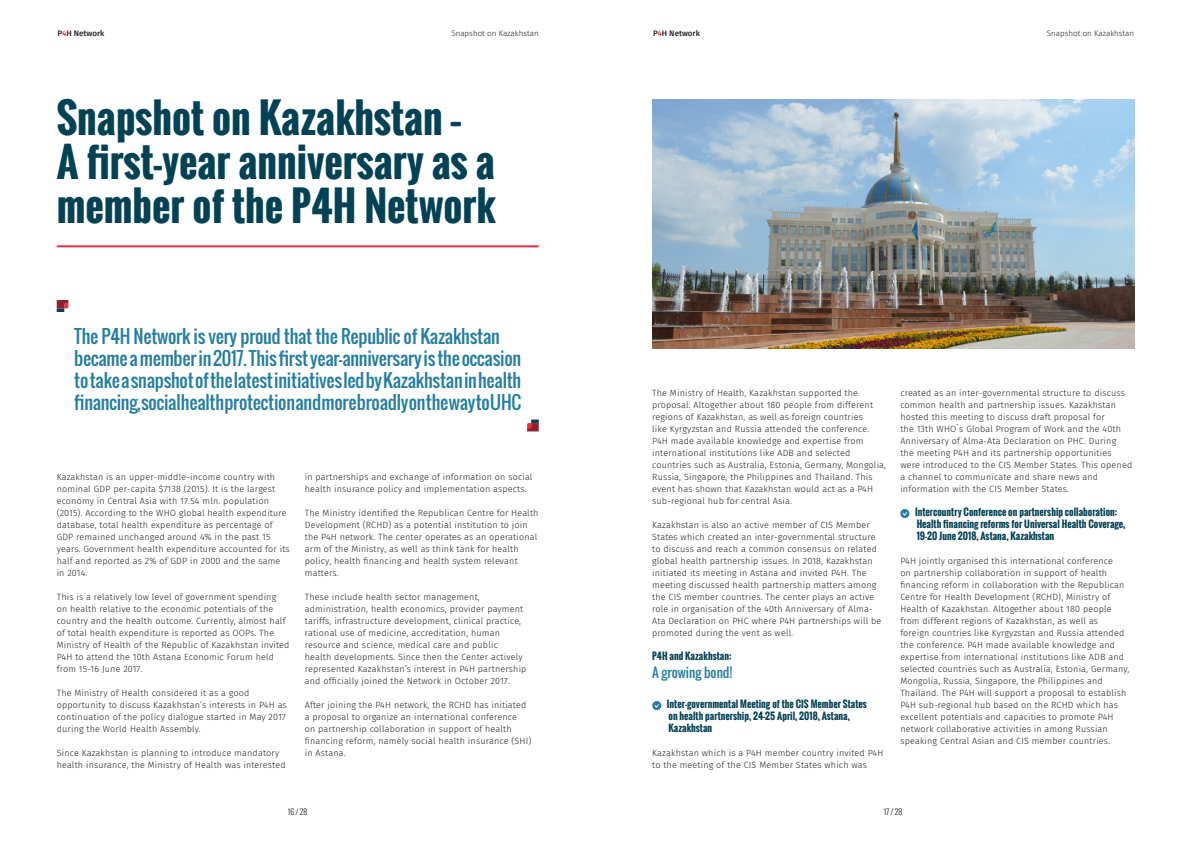
<style>
.page{position:relative;width:1191px;height:842px;background:#fff}
.page>*{position:absolute;margin:0;border:0;box-sizing:border-box;transform-origin:0 0}
.t1{font:700 40px/44px "Oswald";color:#034155}
.t2{font:18px/22px "Oswald";letter-spacing:-.015em;color:#237e9f}
.t3{font:13px "Oswald";color:#237e9f}
.t4{font:700 9.5px/12px "Oswald";color:#034155}
.t5{font:300 9px/12px "Fira Sans";letter-spacing:.02em;color:#231f20}
.t6{font:300 8px "Fira Sans";color:#231f20}
.t7{font:500 8px "Fira Sans";color:#231f20}
.t8{font:300 8px "Oswald";color:#231f20}
.s1{color:#ee2c3b}
</style>
<div class="page">
<svg style="left:652px;top:701px;width:9px;height:9px"></svg>
<svg style="left:900px;top:509px;width:9px;height:9px"></svg>
<img style="left:652px;top:99px;width:482px;height:249px">
<hr style="left:57px;top:245px;width:482px;height:2px;background:#ee2c3b">
<svg style="left:57px;top:300px;width:11px;height:12px"></svg>
<svg style="left:527px;top:419px;width:12px;height:12px"></svg>
<p class="t7" style="left:58px;top:27px;width:48px">P<span class="s1">4</span>H Network</p>
<p class="t6" style="left:451px;top:27px;width:89px">Snapshot on Kazakhstan</p>
<p class="t7" style="left:653px;top:27px;width:48px">P<span class="s1">4</span>H Network</p>
<p class="t6" style="left:1046px;top:27px;width:89px">Snapshot on Kazakhstan</p>
<h1 class="t1" style="left:57px;top:96px;width:440px">Snapshot on Kazakhstan –<br>A first-year anniversary as a member of the P4H Network</h1>
<p class="t2" style="left:74px;top:325px;width:448px">The P4H Network is very proud that the Republic of Kazakhstan became a member in 2017. This first year-anniversary is the occasion to take a snapshot of the latest initiatives led by Kazakhstan in health financing, social health protection and more broadly on the way to UHC</p>
<p class="t5" style="left:57px;top:471px;width:235px">Kazakhstan is an upper-middle-income country with nominal GDP per-capita $7138 (2015). It is the largest economy in Central Asia with 17.54 mln. population (2015). According to the WHO global health expenditure database, total health expenditure as percentage of GDP remained unchanged around 4% in the past 15 years. Government health expenditure accounted for its half and reported as 2% of GDP in 2000 and the same in 2014.</p>
<p class="t5" style="left:57px;top:591px;width:234px">This is а relatively low level of government spending<br>on health relative to the economic potentials of the country and the health outcome. Currently, almost half of total health expenditure is reported as OOPs. The Ministry of Health of the Republic of Kazakhstan invited P4H to attend the 10th Astana Economic Forum held from 15-16 June 2017.</p>
<p class="t5" style="left:57px;top:687px;width:231px">The Ministry of Health considered it as a good opportunity to discuss Kazakhstan’s interests in P4H as continuation of the policy dialogue started in May 2017 during the World Health Assembly.</p>
<p class="t5" style="left:57px;top:747px;width:230px">Since Kazakhstan is planning to introduce mandatory health insurance, the Ministry of Health was interested</p>
<p class="t5" style="left:305px;top:471px;width:229px">in partnerships and exchange of information on social health insurance policy and implementation aspects.</p>
<p class="t5" style="left:305px;top:507px;width:235px">The Ministry identified the Republican Centre for Health Development (RCHD) as a potential institution to join the P4H network. The center operates as an operational arm of the Ministry, as well as think tank for health policy, health financing and health system relevant matters.</p>
<p class="t5" style="left:305px;top:591px;width:223px">These include health sector management, administration, health economics, provider payment tariffs, infrastructure development, clinical practice, rational use of medicine, accreditation, human resource and science, medical care and public health developments. Since then the Center actively represented Kazakhstan’s interest in P4H partnership and officially joined the Network in October 2017.</p>
<p class="t5" style="left:305px;top:699px;width:228px">After joining the P4H network, the RCHD has initiated a proposal to organize an international conference<br>on partnership collaboration in support of health financing reform, namely social health insurance (SHI) in Astana.</p>
<p class="t5" style="left:652px;top:387px;width:235px">The Ministry of Health, Kazakhstan supported the proposal. Altogether about 180 people from different regions of Kazakhstan, as well as foreign countries<br>like Kyrgyzstan and Russia attended the conference.<br>P4H made available knowledge and expertise from international institutions like ADB and selected countries such as Australia, Estonia, Germany, Mongolia, Russia, Singapore, the Philippines and Thailand. This event has shown that Kazakhstan would act as a P4H sub-regional hub for central Asia.</p>
<p class="t5" style="left:652px;top:519px;width:231px">Kazakhstan is also an active member of CIS Member States which created an inter-governmental structure to discuss and reach a common consensus on related global health partnership issues. In 2018, Kazakhstan initiated its meeting in Astana and invited P4H. The meeting discussed health partnership matters among the CIS member countries. The center plays an active role in organisation of the 40th Anniversary of Alma-Ata Declaration on PHC where P4H partnerships will be promoted during the vent as well.</p>
<p class="t4" style="left:652px;top:650px;width:81px">P4H and Kazakhstan:</p>
<h3 class="t3" style="left:652px;top:663px;width:81px">A growing bond!</h3>
<p class="t4" style="left:667px;top:698px;width:201px">Inter-governmental Meeting of the CIS Member States on health partnership, 24-25 April, 2018, Astana,<br>Kazakhstan</p>
<p class="t5" style="left:652px;top:747px;width:233px">Kazakhstan which is a P4H member country invited P4H to the meeting of the CIS Member States which was</p>
<p class="t5" style="left:900px;top:387px;width:233px">created as an inter-governmental structure to discuss common health and partnership issues. Kazakhstan hosted this meeting to discuss draft proposal for<br>the 13th WHO`s Global Program of Work and the 40th Anniversary of Alma-Ata Declaration on PHC. During<br>the meeting P4H and its partnership opportunities were introduced to the CIS Member States. This opened a channel to communicate and share news and information with the CIS Member States.</p>
<p class="t4" style="left:915px;top:506px;width:212px">Intercountry Conference on partnership collaboration:<br>Health financing reforms for Universal Health Coverage,<br>19-20 June 2018, Astana, Kazakhstan</p>
<p class="t5" style="left:900px;top:555px;width:231px">P4H jointly organised this international conference<br>on partnership collaboration in support of health financing reform in collaboration with the Republican Centre for Health Development (RCHD), Ministry of Health of Kazakhstan. Altogether about 180 people from different regions of Kazakhstan, as well as foreign countries like Kyrgyzstan and Russia attended the conference. P4H made available knowledge and expertise from international institutions like ADB and selected countries such as Australia, Estonia, Germany, Mongolia, Russia, Singapore, the Philippines and Thailand. The P4H will support a proposal to establish P4H sub-regional hub based on the RCHD which has excellent potentials and capacities to promote P4H network collaborative activities in among Russian speaking Central Asian and CIS member countries.</p>
<p class="t8" style="left:288px;top:806px;width:20px">16 / 28</p>
<p class="t8" style="left:884px;top:806px;width:19px">17 / 28</p>
</div>
